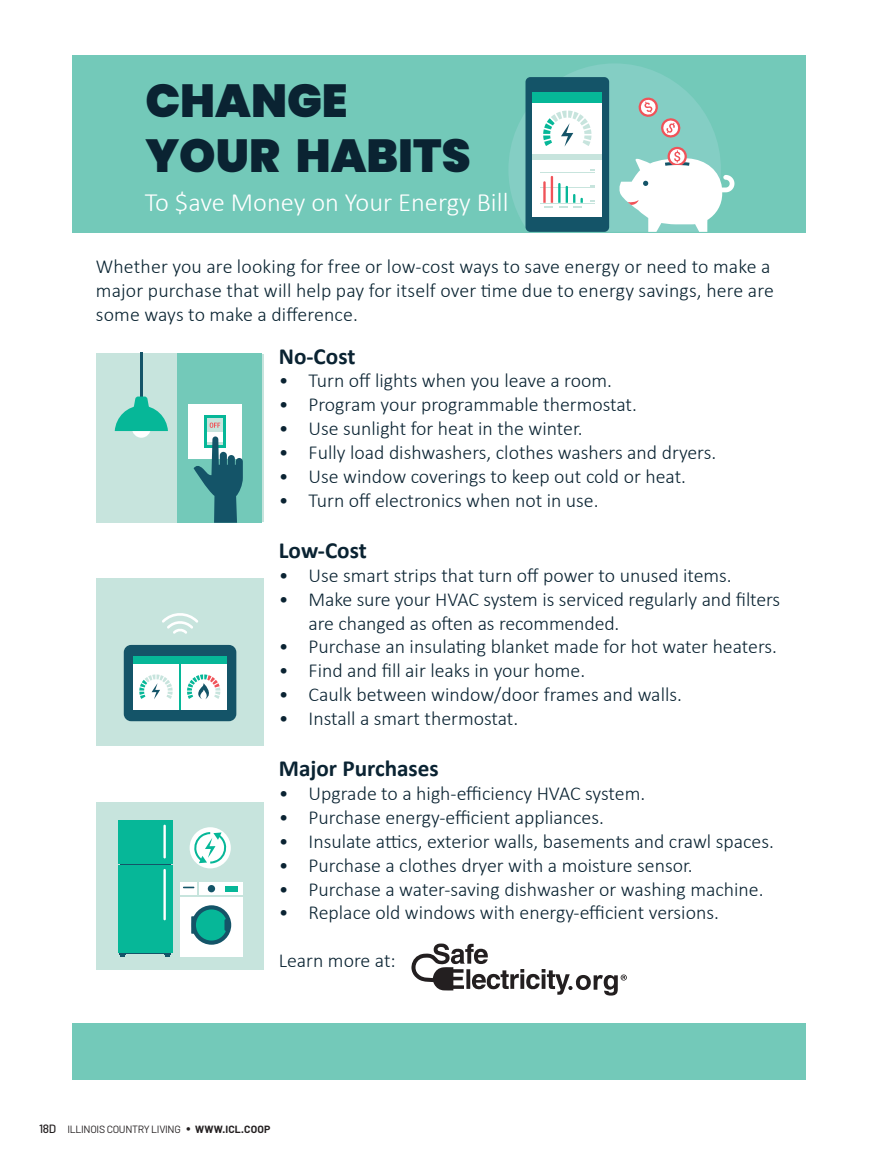
<style>
.page{position:relative;width:878px;height:1161px;background:#fff}
.page>*{position:absolute;margin:0;border:0;box-sizing:border-box;transform-origin:0 0}
.t1{font:900 46.35px/55.5px "Poppins";color:#0a2332}
.t2{font:300 26.4px "Calibri";color:#fff}
.t3{font:700 23.1px "Calibri";color:#0a2332}
.t4{font:300 19.8px/23.9px "Calibri";color:#0a2332}
.t5{font:300 19.8px/23.9px "Calibri";letter-spacing:.01em;color:#092331}
.t6{font:10.5px "Barlow";letter-spacing:-.03em;color:#231f20}
.s1{font-weight:500;font-size:12px}
.s2{font-size:15px}
.s3{font-weight:700}
</style>
<div class="page">
<div style="left:72px;top:55px;width:733px;height:178px;background:#73c9b9"></div>
<svg style="left:509px;top:64px;width:225px;height:168px"></svg>
<div style="left:96px;top:578px;width:167px;height:168px;background:#c7e4dd"></div>
<div style="left:124px;top:645px;width:112px;height:76px;background:#145468;border-radius:7px"></div>
<div style="left:133px;top:656px;width:94px;height:54px;background:#fff"></div>
<div style="left:133px;top:656px;width:94px;height:8px;background:#06b798"></div>
<svg style="left:139px;top:674px;width:34px;height:25px"></svg>
<svg style="left:187px;top:674px;width:33px;height:25px"></svg>
<hr style="left:179px;top:656px;width:2px;height:54px;background:#06b798">
<svg style="left:162px;top:613px;width:36px;height:21px"></svg>
<div style="left:96px;top:802px;width:167px;height:168px;background:#c7e4dd"></div>
<div style="left:120px;top:861px;width:50px;height:93px;background:linear-gradient(to right,#06b798,#06b798)"></div>
<div style="left:118px;top:820px;width:54px;height:43px;background:#06b798"></div>
<div style="left:118px;top:865px;width:54px;height:87px;background:#06b798"></div>
<svg style="left:120px;top:953px;width:6px;height:4px"></svg>
<svg style="left:164px;top:953px;width:6px;height:4px"></svg>
<hr style="left:163px;top:825px;width:3px;height:33px;background:#fff">
<hr style="left:163px;top:869px;width:3px;height:51px;background:#fff">
<div style="left:180px;top:882px;width:63px;height:75px;background:#fff"></div>
<hr style="left:180px;top:895px;width:63px;height:1px;background:#c7e4dd">
<div style="left:225px;top:886px;width:13px;height:5px;background:#06b798"></div>
<div style="left:208px;top:885px;width:7px;height:7px;background:#145468;border-radius:50%"></div>
<svg style="left:183px;top:882px;width:15px;height:13px"></svg>
<svg style="left:191px;top:905px;width:40px;height:40px"></svg>
<div style="left:190px;top:827px;width:41px;height:41px;background:#fff;border-radius:50%"></div>
<svg style="left:193px;top:832px;width:34px;height:32px"></svg>
<div style="left:96px;top:353px;width:166px;height:170px;background:#c7e4dd"></div>
<div style="left:177px;top:353px;width:85px;height:170px;background:#73c9b9"></div>
<hr style="left:140px;top:353px;width:3px;height:55px;background:#145468">
<div style="left:132px;top:418px;width:19px;height:20px;background:#fff;border-radius:50%"></div>
<svg style="left:115px;top:397px;width:53px;height:34px"></svg>
<div style="left:188px;top:404px;width:54px;height:55px;background:#fff"></div>
<svg style="left:204px;top:416px;width:21px;height:20px"></svg>
<div style="left:207px;top:419px;width:15px;height:26px;background:#fff"></div>
<svg style="left:207px;top:419px;width:15px;height:13px"></svg>
<svg style="left:210px;top:423px;width:10px;height:5px"></svg>
<svg style="left:193px;top:436px;width:50px;height:87px"></svg>
<div style="left:72px;top:1023px;width:733px;height:57px;background:#73c9b9"></div>
<svg style="left:411px;top:944px;width:215px;height:52px"></svg>
<h1 class="t1" style="left:145px;top:73px;width:327px">CHANGE<br>YOUR HABITS</h1>
<h2 class="t2" style="left:145px;top:186px;width:365px">To $ave Money on Your Energy Bill</h2>
<p class="t5" style="left:96px;top:255px;width:679px">Whether you are looking for free or low-cost ways to save energy or need to make a major purchase that will help pay for itself over time due to energy savings, here are some ways to make a difference.</p>
<p class="t3" style="left:279px;top:340px;width:78px">No-Cost</p>
<p class="t4" style="left:279px;top:369px;width:335px">• Turn off lights when you leave a room.</p>
<p class="t4" style="left:279px;top:393px;width:359px">• Program your programmable thermostat.</p>
<p class="t4" style="left:279px;top:416px;width:305px">• Use sunlight for heat in the winter.</p>
<p class="t4" style="left:279px;top:440px;width:439px">• Fully load dishwashers, clothes washers and dryers.</p>
<p class="t4" style="left:279px;top:464px;width:409px">• Use window coverings to keep out cold or heat.</p>
<p class="t4" style="left:279px;top:488px;width:321px">• Turn off electronics when not in use.</p>
<p class="t3" style="left:279px;top:534px;width:89px">Low-Cost</p>
<p class="t4" style="left:279px;top:563px;width:454px">• Use smart strips that turn off power to unused items.</p>
<p class="t4" style="left:308px;top:587px;width:473px;text-indent:-30px">• Make sure your HVAC system is serviced regularly and filters are changed as often as recommended.</p>
<p class="t4" style="left:279px;top:635px;width:499px">• Purchase an insulating blanket made for hot water heaters.</p>
<p class="t4" style="left:279px;top:659px;width:308px">• Find and fill air leaks in your home.</p>
<p class="t4" style="left:279px;top:682px;width:404px">• Caulk between window/door frames and walls.</p>
<p class="t4" style="left:279px;top:706px;width:241px">• Install a smart thermostat.</p>
<p class="t3" style="left:279px;top:752px;width:161px">Major Purchases</p>
<p class="t4" style="left:279px;top:782px;width:368px">• Upgrade to a high-efficiency HVAC system.</p>
<p class="t4" style="left:279px;top:805px;width:326px">• Purchase energy-efficient appliances.</p>
<p class="t4" style="left:279px;top:829px;width:496px">• Insulate attics, exterior walls, basements and crawl spaces.</p>
<p class="t4" style="left:279px;top:853px;width:415px">• Purchase a clothes dryer with a moisture sensor.</p>
<p class="t4" style="left:279px;top:877px;width:486px">• Purchase a water-saving dishwasher or washing machine.</p>
<p class="t4" style="left:279px;top:901px;width:441px">• Replace old windows with energy-efficient versions.</p>
<p class="t4" style="left:279px;top:948px;width:118px">Learn more at:</p>
<p class="t6" style="left:39px;top:1122px;width:233px"><span class="s1">18D</span> ILLINOIS COUNTRY LIVING <span class="s2">•</span> <span class="s3">WWW.ICL.COOP</span></p>
</div>
